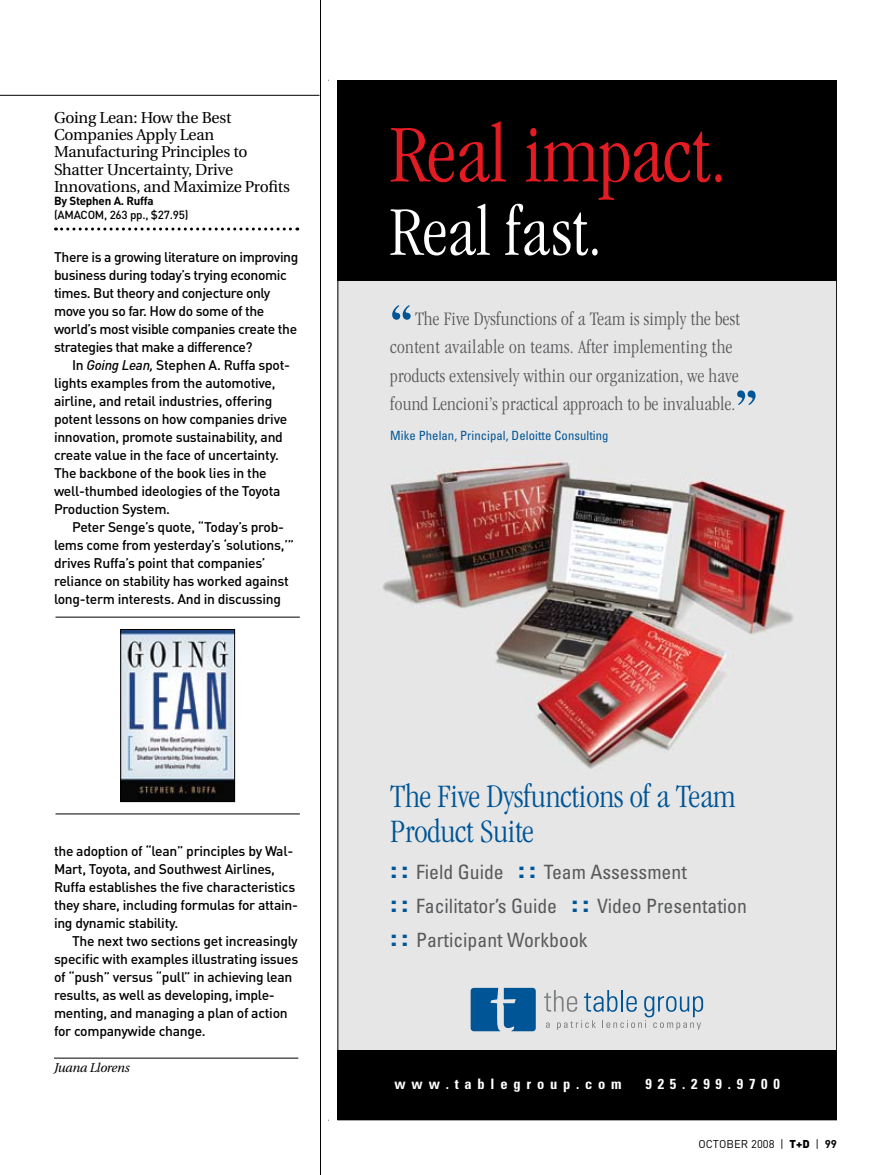
<style>
.page{position:relative;width:891px;height:1175px;background:#fff}
.page>*{position:absolute;margin:0;border:0;box-sizing:border-box;transform-origin:0 0}
.t1{font:300 condensed 84.6px "Garamond";color:#e31b23}
.t2{font:300 condensed 71.85px "Garamond";color:#fff}
.t3{font:700 condensed 56.4px "Garamond";color:#005596}
.t4{font:300 condensed 33.9px/35.2px "Garamond";letter-spacing:-.005em;color:#005596}
.t5{font:300 condensed 19.8px/28.2px "Garamond";letter-spacing:.01em;color:#58595b}
.t6{font:condensed 19.8px/33.9px "Univers";color:#58595b}
.t7{font:15.75px/17.2px "Utopia";letter-spacing:-.015em;color:#000}
.t8{font:700 condensed 14.55px "Univers";letter-spacing:.4em;color:#fff}
.t9{font:500 13.8px/18px "DINOT";letter-spacing:-.02em;color:#000}
.t10{font:condensed 12.75px "Univers";letter-spacing:.005em;color:#005596}
.t11{font:italic 12.75px "Utopia";letter-spacing:-.015em;color:#000}
.t12{font:500 11.7px "DINOT";letter-spacing:-.02em;color:#000}
.t13{font:700 11.7px "DINOT";letter-spacing:-.02em;color:#000}
.t14{font:11.25px "DINOT";color:#000}
.s1{font-style:italic}
.s2{font-weight:900;font-stretch:normal;font-size:22.5px;color:#005596}
.s3{font-weight:900}
.s4{font-weight:700}
</style>
<div class="page">
<svg style="left:56px;top:227px;width:242px;height:3px"></svg>
<hr style="left:54px;top:1057px;width:244px;height:1px;background:#000">
<img style="left:122px;top:631px;width:111px;height:169px">
<div style="left:120px;top:629px;width:115px;height:173px;border:1px solid #000"></div>
<hr style="left:56px;top:616px;width:244px;height:1px;background:#000">
<hr style="left:56px;top:813px;width:244px;height:1px;background:#000">
<hr style="left:320px;top:0;width:1px;height:1174px;background:#000">
<img style="left:340px;top:280px;width:495px;height:770px">
<div style="left:338px;top:1050px;width:499px;height:70px;background:#000"></div>
<svg style="left:544px;top:990px;width:159px;height:39px;background:#c6cfd6"></svg>
<svg style="left:471px;top:987px;width:65px;height:44px;background:#236ba2"></svg>
<div style="left:338px;top:80px;width:499px;height:200px;background:#000"></div>
<hr style="left:0;top:95px;width:320px;height:1px;background:#000">
<p class="t7" style="left:54px;top:109px;width:237px">Going Lean: How the Best<br>Companies Apply Lean<br>Manufacturing Principles to<br>Shatter Uncertainty, Drive<br>Innovations, and Maximize Profits</p>
<p class="t13" style="left:54px;top:193px;width:101px">By Stephen A. Ruffa</p>
<p class="t12" style="left:54px;top:207px;width:136px">(AMACOM, 263 pp., $27.95)</p>
<p class="t9" style="left:54px;top:247px;width:246px">There is a growing literature on improving business during today’s trying economic times. But theory and conjecture only move you so far. How do some of the world’s most visible companies create the strategies that make a difference?</p>
<p class="t9" style="left:54px;top:355px;width:238px;text-indent:18px">In <span class="s1">Going Lean,</span> Stephen A. Ruffa spot&shy;lights examples from the automotive, airline, and retail industries, offering potent lessons on how companies drive innovation, promote sustainability, and create value in the face of uncertainty.<br>The backbone of the book lies in the well-thumbed ideologies of the Toyota Production System.</p>
<p class="t9" style="left:54px;top:517px;width:242px;text-indent:18px">Peter Senge’s quote, “Today’s prob&shy;lems come from yesterday’s ‘solutions,’” drives Ruffa’s point that companies’ reliance on stability has worked against long-term interests. And in discussing</p>
<p class="t9" style="left:54px;top:841px;width:246px">the adoption of “lean” principles by Wal-Mart, Toyota, and Southwest Airlines, Ruffa establishes the five characteristics they share, including formulas for attain&shy;ing dynamic stability.</p>
<p class="t9" style="left:54px;top:931px;width:246px;text-indent:18px">The next two sections get increasingly specific with examples illustrating issues of “push” versus “pull” in achieving lean results, as well as developing, imple&shy;menting, and managing a plan of action for companywide change.</p>
<p class="t11" style="left:54px;top:1060px;width:77px">Juana Llorens</p>
<h1 class="t1" style="left:389px;top:109px;width:339px">Real impact.</h1>
<h2 class="t2" style="left:389px;top:193px;width:215px">Real fast.</h2>
<h3 class="t3" style="left:390px;top:292px;width:23px">“</h3>
<h3 class="t5" style="left:390px;top:305px;width:351px;text-indent:25px">The Five Dysfunctions of a Team is simply the best content available on teams. After implementing the products extensively within our organization, we have found Lencioni’s practical approach to be invaluable.</h3>
<h3 class="t3" style="left:736px;top:377px;width:23px">”</h3>
<p class="t10" style="left:390px;top:427px;width:220px">Mike Phelan, Principal, Deloitte Consulting</p>
<h3 class="t4" style="left:390px;top:778px;width:347px">The Five Dysfunctions of a Team<br>Product Suite</h3>
<h3 class="t6" style="left:390px;top:855px;width:358px"><span class="s2">: :</span> Field Guide <span class="s2">: :</span> Team Assessment<br><span class="s2">: :</span> Facilitator’s Guide <span class="s2">: :</span> Video Presentation <span class="s2">: :</span> Participant Workbook</h3>
<p class="t8" style="left:395px;top:1075px;width:229px">www.tablegroup.com</p>
<p class="t8" style="left:646px;top:1075px;width:136px">925.299.9700</p>
<p class="t14" style="left:698px;top:1136px;width:140px">OCTOB ER 2008 | <span class="s3">T+D</span> | <span class="s4">99</span></p>
</div>
